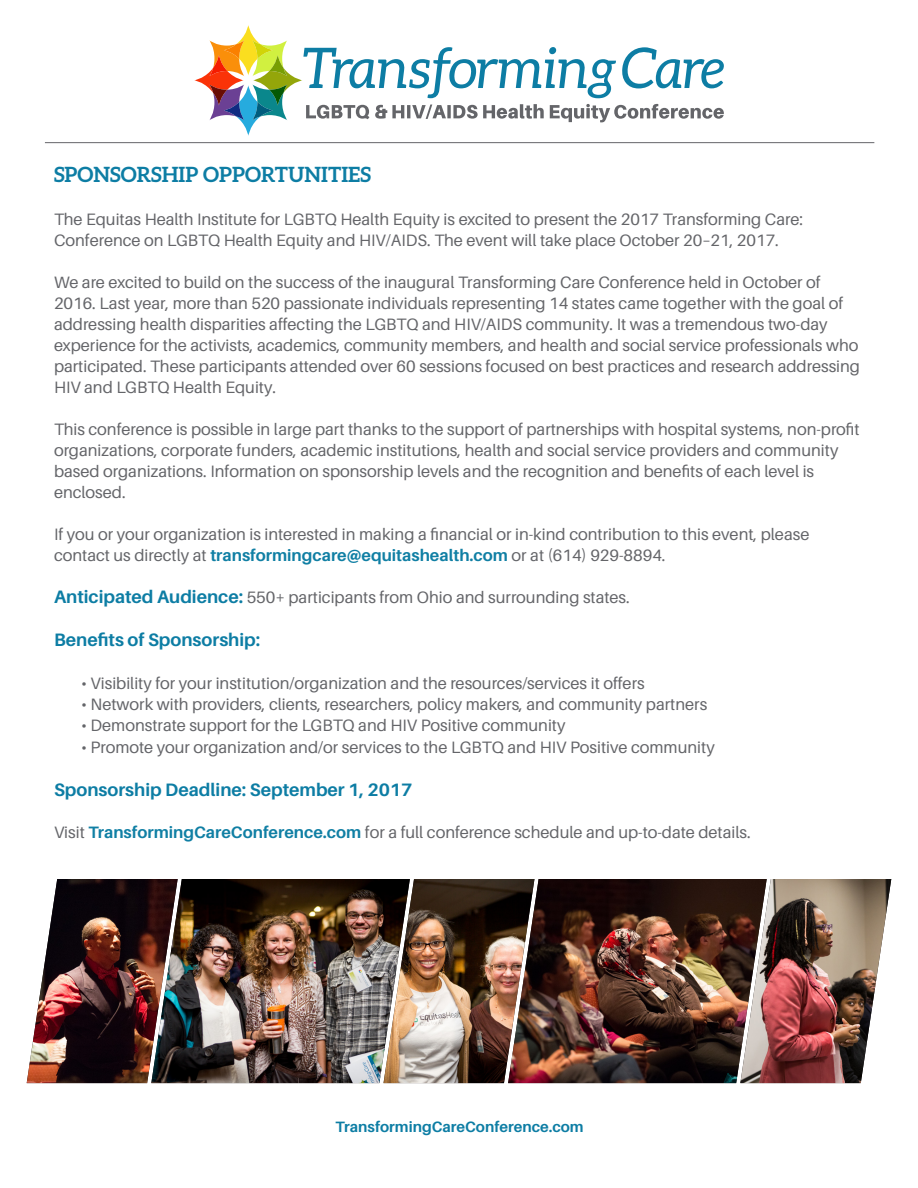
<style>
.page{position:relative;width:918px;height:1188px;background:#fff}
.page>*{position:absolute;margin:0;border:0;box-sizing:border-box;transform-origin:0 0}
.t1{font:700 21px "Aleo";color:#0d7da4}
.t2{font:700 18px "Aileron";color:#0d7da4}
.t3{font:16.5px/21px "Aileron";color:#646569}
.t4{font:700 15px "Aileron";color:#0d7da4}
.s1{font-weight:700;color:#107fa4}
.s2{font-weight:700;font-size:18px;color:#0d7da4}
</style>
<div class="page">
<hr style="left:45px;top:142px;width:829px;height:1px;background:#646569">
<svg style="left:194px;top:25px;width:530px;height:111px"></svg>
<img style="left:534px;top:879px;width:206px;height:204px">
<img style="left:178px;top:879px;width:206px;height:204px">
<img style="left:740px;top:879px;width:151px;height:204px">
<img style="left:384px;top:879px;width:150px;height:204px">
<img style="left:27px;top:879px;width:151px;height:204px">
<p class="t1" style="left:54px;top:162px;width:318px">SPONSORSHIP OPPORTUNITIES</p>
<p class="t3" style="left:54px;top:209px;width:751px">The Equitas Health Institute for LGBTQ Health Equity is excited to present the 2017 Transforming Care:<br>Conference on LGBTQ Health Equity and HIV/AIDS. The event will take place October 20–21, 2017.</p>
<p class="t3" style="left:54px;top:272px;width:808px">We are excited to build on the success of the inaugural Transforming Care Conference held in October of 2016. Last year, more than 520 passionate individuals representing 14 states came together with the goal of addressing health disparities affecting the LGBTQ and HIV/AIDS community. It was a tremendous two-day experience for the activists, academics, community members, and health and social service professionals who participated. These participants attended over 60 sessions focused on best practices and research addressing HIV and LGBTQ Health Equity.</p>
<p class="t3" style="left:54px;top:419px;width:807px">This conference is possible in large part thanks to the support of partnerships with hospital systems, non-profit organizations, corporate funders, academic institutions, health and social service providers and community based organizations. Information on sponsorship levels and the recognition and benefits of each level is enclosed.</p>
<p class="t3" style="left:54px;top:524px;width:757px">If you or your organization is interested in making a financial or in-kind contribution to this event, please contact us directly at <span class="s1">transformingcare@equitashealth.com</span> or at (614) 929-8894.</p>
<p class="t3" style="left:54px;top:587px;width:577px"><span class="s2">Anticipated Audience:</span> 550+ participants from Ohio and surrounding states.</p>
<p class="t2" style="left:54px;top:630px;width:208px">Benefits of Sponsorship:</p>
<p class="t3" style="left:81px;top:673px;width:565px">• Visibility for your institution/organization and the resources/services it offers</p>
<p class="t3" style="left:81px;top:694px;width:628px">• Network with providers, clients, researchers, policy makers, and community partners</p>
<p class="t3" style="left:81px;top:715px;width:486px">• Demonstrate support for the LGBTQ and HIV Positive community</p>
<p class="t3" style="left:81px;top:737px;width:635px">• Promote your organization and/or services to the LGBTQ and HIV Positive community</p>
<p class="t2" style="left:54px;top:779px;width:360px">Sponsorship Deadline: September 1, 2017</p>
<p class="t3" style="left:54px;top:822px;width:698px">Visit <span class="s1">TransformingCareConference.com</span> for a full conference schedule and up-to-date details.</p>
<p class="t4" style="left:336px;top:1118px;width:250px">TransformingCareConference.com</p>
</div>
